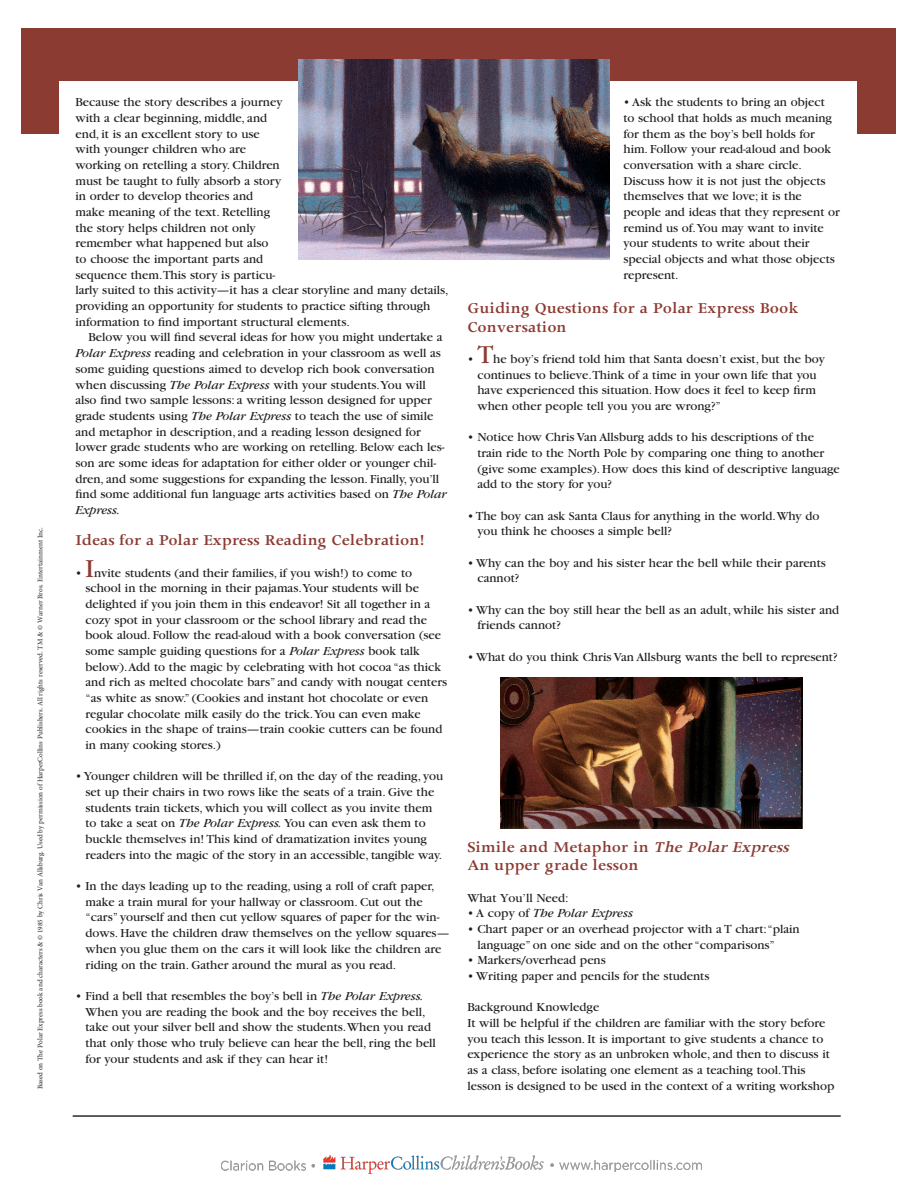
<style>
.page{position:relative;width:918px;height:1188px;background:#fff}
.page>*{position:absolute;margin:0;border:0;box-sizing:border-box;transform-origin:0 0}
.t1{font:600 17.1px/18.5px "Apollo";color:#8c3b32}
.t2{font:12.9px/15.6px "Garamond";color:#231f20}
.t3{font:italic 12.9px "Garamond";color:#231f20}
.t4{font:7.2px "Minion Pro";color:#231f20}
.s1{font-style:italic}
.s2{font-size:27px;color:#8c3b32}
.s3{font-style:normal}
</style>
<div class="page">
<div style="left:24px;top:28px;width:872px;height:106px;background:#8c3b32"></div>
<div style="left:59px;top:81px;width:797px;height:92px;background:#fff"></div>
<img style="left:299px;top:59px;width:310px;height:200px">
<hr style="left:21px;top:28px;width:3px;height:106px;background:#8c3b32">
<img style="left:501px;top:678px;width:301px;height:151px">
<hr style="left:73px;top:1115px;width:768px;height:2px;background:#231f20">
<img style="left:221px;top:1155px;width:481px;height:19px">
<p class="t4" style="left:35px;top:1089px;width:563px;rotate:-90deg">Based on The Polar Express book and characters &amp; © 1985 by Chris Van Allsburg. Used by permission of HarperCollins Publishers. All rights reserved. TM &amp; © Warner Bros. Entertainment Inc.</p>
<p class="t2" style="left:76px;top:96px;width:375px">Because the story describes a journey<br>with a clear beginning, middle, and<br>end, it is an excellent story to use<br>with younger children who are<br>working on retelling a story. Children<br>must be taught to fully absorb a story<br>in order to develop theories and<br>make meaning of the text. Retelling<br>the story helps children not only<br>remember what happened but also<br>to choose the important parts and<br>sequence them.This story is particu-<br>larly suited to this activity—it has a clear storyline and many details, providing an opportunity for students to practice sifting through information to find important structural elements.</p>
<p class="t2" style="left:76px;top:331px;width:373px;text-indent:13px">Below you will find several ideas for how you might undertake a <span class="s1">Polar Express</span> reading and celebration in your classroom as well as some guiding questions aimed to develop rich book conversation when discussing <span class="s1">The Polar Express</span> with your students.You will also find two sample lessons: a writing lesson designed for upper grade students using <span class="s1">The Polar Express</span> to teach the use of simile and metaphor in description, and a reading lesson designed for lower grade students who are working on retelling. Below each les&shy;son are some ideas for adaptation for either older or younger chil&shy;dren, and some suggestions for expanding the lesson. Finally, you’ll find some additional fun language arts activities based on <span class="s1">The Polar Express.</span></p>
<h1 class="t1" style="left:76px;top:533px;width:350px">Ideas for a Polar Express Reading Celebration!</h1>
<p class="t2" style="left:85px;top:566px;width:363px;text-indent:-10px">• <span class="s2">I</span>nvite students (and their families, if you wish!) to come to school in the morning in their pajamas.Your students will be delighted if you join them in this endeavor! Sit all together in a cozy spot in your classroom or the school library and read the book aloud. Follow the read-aloud with a book conversation (see some sample guiding questions for a <span class="s1">Polar Express</span> book talk below).Add to the magic by celebrating with hot cocoa “as thick and rich as melted chocolate bars” and candy with nougat centers “as white as snow.” (Cookies and instant hot chocolate or even regular chocolate milk easily do the trick.You can even make cookies in the shape of trains—train cookie cutters can be found in many cooking stores.)</p>
<p class="t2" style="left:85px;top:770px;width:359px;text-indent:-10px">• Younger children will be thrilled if, on the day of the reading, you set up their chairs in two rows like the seats of a train. Give the students train tickets, which you will collect as you invite them to take a seat on <span class="s1">The Polar Express.</span> You can even ask them to buckle themselves in! This kind of dramatization invites young readers into the magic of the story in an accessible, tangible way.</p>
<p class="t2" style="left:85px;top:879px;width:366px;text-indent:-10px">• In the days leading up to the reading, using a roll of craft paper, make a train mural for your hallway or classroom. Cut out the “cars” yourself and then cut yellow squares of paper for the win&shy;dows. Have the children draw themselves on the yellow squares— when you glue them on the cars it will look like the children are riding on the train. Gather around the mural as you read.</p>
<p class="t2" style="left:85px;top:989px;width:352px;text-indent:-10px">• Find a bell that resembles the boy’s bell in <span class="s1">The Polar Express.<br></span>When you are reading the book and the boy receives the bell, take out your silver bell and show the students.When you read that only those who truly believe can hear the bell, ring the bell for your students and ask if they can hear it!</p>
<p class="t2" style="left:623px;top:96px;width:218px">• Ask the students to bring an object<br>to school that holds as much meaning for them as the boy’s bell holds for him. Follow your read-aloud and book conversation with a share circle.<br>Discuss how it is not just the objects themselves that we love; it is the people and ideas that they represent or remind us of.You may want to invite your students to write about their special objects and what those objects represent.</p>
<h1 class="t1" style="left:467px;top:301px;width:333px">Guiding Questions for a Polar Express Book<br>Conversation</h1>
<p class="t2" style="left:477px;top:352px;width:349px;text-indent:-10px">• <span class="s2">T</span>he boy’s friend told him that Santa doesn’t exist, but the boy continues to believe.Think of a time in your own life that you have experienced this situation. How does it feel to keep firm when other people tell you you are wrong?”</p>
<p class="t2" style="left:477px;top:431px;width:364px;text-indent:-10px">• Notice how Chris Van Allsburg adds to his descriptions of the train ride to the North Pole by comparing one thing to another (give some examples). How does this kind of descriptive language add to the story for you?</p>
<p class="t2" style="left:477px;top:509px;width:344px;text-indent:-10px">• The boy can ask Santa Claus for anything in the world.Why do you think he chooses a simple bell?</p>
<p class="t2" style="left:477px;top:556px;width:350px;text-indent:-10px">• Why can the boy and his sister hear the bell while their parents cannot?</p>
<p class="t2" style="left:477px;top:603px;width:363px;text-indent:-10px">• Why can the boy still hear the bell as an adult, while his sister and friends cannot?</p>
<p class="t2" style="left:467px;top:650px;width:372px">• What do you think Chris Van Allsburg wants the bell to represent?</p>
<h1 class="t1" style="left:467px;top:839px;width:326px">Simile and Metaphor in <span class="s1">The Polar Express<br></span>An upper grade lesson</h1>
<p class="t2" style="left:467px;top:891px;width:103px">What You’ll Need:</p>
<p class="t3" style="left:467px;top:909px;width:167px"><span class="s3">• A copy of</span> The Polar Express</p>
<p class="t2" style="left:477px;top:922px;width:324px;text-indent:-10px">• Chart paper or an overhead projector with a T chart:“plain language” on one side and on the other “comparisons”</p>
<p class="t2" style="left:467px;top:954px;width:140px">• Markers/overhead pens</p>
<p class="t2" style="left:467px;top:969px;width:244px">• Writing paper and pencils for the students</p>
<p class="t2" style="left:467px;top:1001px;width:364px">Background Knowledge<br>It will be helpful if the children are familiar with the story before you teach this lesson. It is important to give students a chance to experience the story as an unbroken whole, and then to discuss it as a class, before isolating one element as a teaching tool.This</p>
<p class="t2" style="left:467px;top:1079px;width:369px">lesson is designed to be used in the context of a writing workshop</p>
</div>
